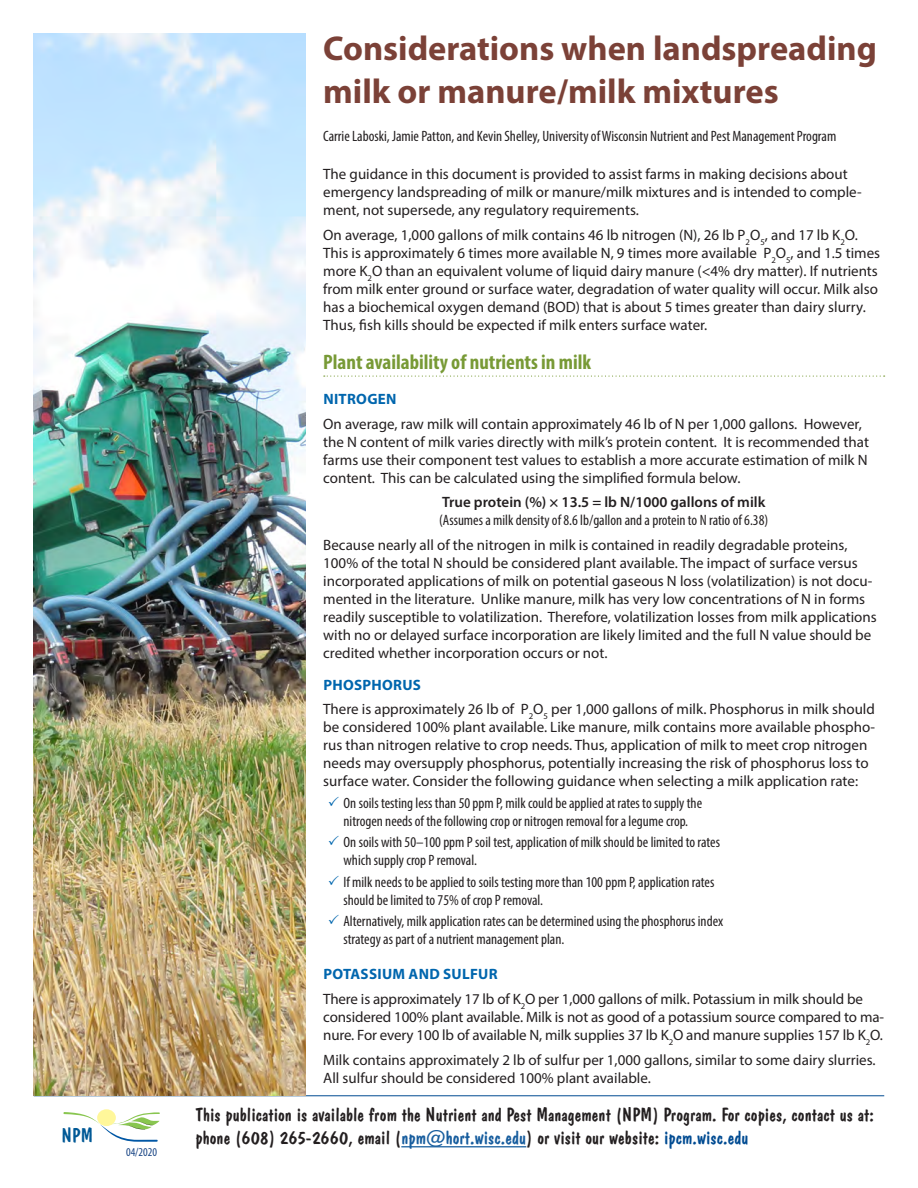
<style>
.page{position:relative;width:918px;height:1188px;background:#fff}
.page>*{position:absolute;margin:0;border:0;box-sizing:border-box;transform-origin:0 0}
.H1_Header{font:700 34.5px/43.2px "Myriad Pro";color:#7b4137}
.H2_Subhead{font:700 condensed 21px "Myriad Pro";color:#789a36}
.t1{font:20.4px "Dom Casual BT";color:#005996}
._1_special_text{font:19.5px/23.4px "Dom Casual BT";color:#231f20}
.P_BodyText{font:15px/18px "Myriad Pro";color:#231f20}
.T_TableText{font:condensed 15px/18px "Myriad Pro";color:#231f20}
.P_BodyText-2{font:condensed 15px "Myriad Pro";color:#231f20}
.P_BodyText-3{font:600 15px "Myriad Pro";color:#231f20}
.H3_Subhead{font:700 15px "Myriad Pro";letter-spacing:.02em;color:#0066ae}
._1_special_text-2{font:condensed 12px "Myriad Pro";color:#184484}
.s1{color:#0066ae}
.s2{color:#175d9e}
.s3{color:#014b92}
</style>
<div class="page">
<svg style="left:324px;top:376px;width:561px;height:1px"></svg>
<svg style="left:63px;top:1112px;width:97px;height:30px"></svg>
<div style="left:97px;top:1109px;width:19px;height:17px;background:#fff79a;border-radius:50%"></div>
<hr style="left:401px;top:1146px;width:125px;height:1px;background:#175d9e">
<hr style="left:34px;top:1095px;width:850px;height:1px;background:#014b92">
<img style="left:34px;top:34px;width:271px;height:1062px">
<p class="t1" style="left:62px;top:1122px;width:33px">NPM</p>
<p class="_1_special_text-2" style="left:126px;top:1144px;width:33px">04/2020</p>
<p class="H1_Header" style="left:323px;top:25px;width:555px">Considerations when landspreading milk or manure/milk mixtures</p>
<p class="T_TableText" style="left:323px;top:127px;width:515px">Carrie Laboski, Jamie Patton, and Kevin Shelley, University of Wisconsin Nutrient and Pest Management Program</p>
<p class="P_BodyText" style="left:323px;top:165px;width:540px">The guidance in this document is provided to assist farms in making decisions about emergency landspreading of milk or manure/milk mixtures and is intended to comple&shy;ment, not supersede, any regulatory requirements.</p>
<p class="P_BodyText" style="left:323px;top:226px;width:559px">On average, 1,000 gallons of milk contains 46 lb nitrogen (N), 26 lb P<sub>2</sub>O<sub>5</sub>, and 17 lb K<sub>2</sub>O.<br>This is approximately 6 times more available N, 9 times more available P<sub>2</sub>O<sub>5</sub>, and 1.5 times more K<sub>2</sub>O than an equivalent volume of liquid dairy manure (&lt;4% dry matter). If nutrients from milk enter ground or surface water, degradation of water quality will occur. Milk also has a biochemical oxygen demand (BOD) that is about 5 times greater than dairy slurry.<br>Thus, fish kills should be expected if milk enters surface water.</p>
<p class="H2_Subhead" style="left:323px;top:349px;width:270px">Plant availability of nutrients in milk</p>
<p class="H3_Subhead" style="left:323px;top:389px;width:75px">NITROGEN</p>
<p class="P_BodyText" style="left:323px;top:414px;width:547px">On average, raw milk will contain approximately 46 lb of N per 1,000 gallons. However, the N content of milk varies directly with milk’s protein content. It is recommended that farms use their component test values to establish a more accurate estimation of milk N content. This can be calculated using the simplified formula below.</p>
<p class="P_BodyText-3" style="left:442px;top:493px;width:325px">True protein (%) × 13.5 = lb N/1000 gallons of milk</p>
<p class="P_BodyText-2" style="left:439px;top:511px;width:331px">(Assumes a milk density of 8.6 lb/gallon and a protein to N ratio of 6.38)</p>
<p class="P_BodyText" style="left:323px;top:536px;width:555px">Because nearly all of the nitrogen in milk is contained in readily degradable proteins, 100% of the total N should be considered plant available. The impact of surface versus incorporated applications of milk on potential gaseous N loss (volatilization) is not docu&shy;mented in the literature. Unlike manure, milk has very low concentrations of N in forms readily susceptible to volatilization. Therefore, volatilization losses from milk applications with no or delayed surface incorporation are likely limited and the full N value should be credited whether incorporation occurs or not.</p>
<p class="H3_Subhead" style="left:323px;top:675px;width:99px">PHOSPHORUS</p>
<p class="P_BodyText" style="left:323px;top:700px;width:553px">There is approximately 26 lb of P<sub>2</sub>O<sub>5</sub> per 1,000 gallons of milk. Phosphorus in milk should be considered 100% plant available. Like manure, milk contains more available phospho&shy;rus than nitrogen relative to crop needs. Thus, application of milk to meet crop nitrogen needs may oversupply phosphorus, potentially increasing the risk of phosphorus loss to surface water. Consider the following guidance when selecting a milk application rate:</p>
<p class="T_TableText" style="left:328px;top:794px;width:376px;text-align:center"><span class="s1">✓</span> On soils testing less than 50 ppm P, milk could be applied at rates to supply the nitrogen needs of the following crop or nitrogen removal for a legume crop.</p>
<p class="T_TableText" style="left:344px;top:833px;width:378px;text-indent:-16px"><span class="s1">✓</span> On soils with 50–100 ppm P soil test, application of milk should be limited to rates which supply crop P removal.</p>
<p class="T_TableText" style="left:344px;top:873px;width:372px;text-indent:-16px"><span class="s1">✓</span> If milk needs to be applied to soils testing more than 100 ppm P, application rates should be limited to 75% of crop P removal.</p>
<p class="T_TableText" style="left:344px;top:912px;width:381px;text-indent:-16px"><span class="s1">✓</span> Alternatively, milk application rates can be determined using the phosphorus index strategy as part of a nutrient management plan.</p>
<p class="H3_Subhead" style="left:323px;top:964px;width:176px">POTASSIUM AND SULFUR</p>
<p class="P_BodyText" style="left:323px;top:990px;width:562px">There is approximately 17 lb of K<sub>2</sub>O per 1,000 gallons of milk. Potassium in milk should be considered 100% plant available. Milk is not as good of a potassium source compared to ma&shy;nure. For every 100 lb of available N, milk supplies 37 lb K<sub>2</sub>O and manure supplies 157 lb K<sub>2</sub>O.</p>
<p class="P_BodyText" style="left:323px;top:1051px;width:554px">Milk contains approximately 2 lb of sulfur per 1,000 gallons, similar to some dairy slurries.<br>All sulfur should be considered 100% plant available.</p>
<p class="_1_special_text" style="left:195px;top:1103px;width:680px">This publication is available from the Nutrient and Pest Management (NPM) Program. For copies, contact us at: phone (608) 265-2660, email (<span class="s2">npm@hort.wisc.edu</span>) or visit our website: <span class="s3">ipcm.wisc.edu</span></p>
</div>
